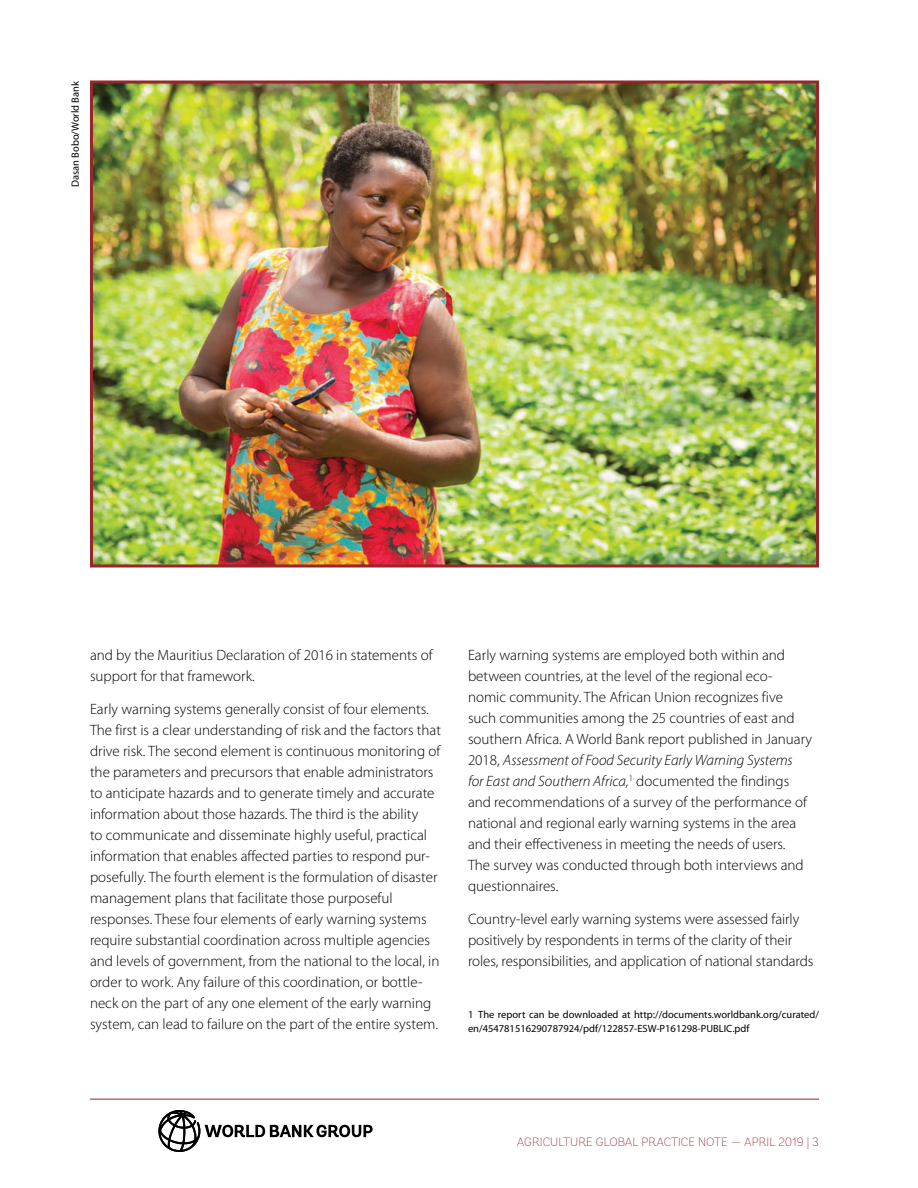
<style>
.page{position:relative;width:918px;height:1188px;background:#fff}
.page>*{position:absolute;margin:0;border:0;box-sizing:border-box;transform-origin:0 0}
.t1{font:300 15px/21px "Myriad Pro";color:#000}
.t2{font:200 12px "Andes";color:#94262c}
.t3{font:10.5px/13.5px "Myriad Pro";color:#000}
.s1{font-style:italic}
</style>
<div class="page">
<hr style="left:90px;top:1099px;width:729px;height:1px;background:#94262c">
<svg style="left:158px;top:1110px;width:215px;height:42px"></svg>
<img style="left:94px;top:84px;width:721px;height:479px">
<div style="left:90px;top:80px;width:729px;height:487px;border:3px solid #94262c"></div>
<p class="t3" style="left:69px;top:187px;width:108px;rotate:-90deg">Dasan Bobo/World Bank</p>
<p class="t1" style="left:90px;top:645px;width:344px">and by the Mauritius Declaration of 2016 in statements of support for that framework.</p>
<p class="t1" style="left:90px;top:699px;width:353px">Early warning systems generally consist of four elements.<br>The first is a clear understanding of risk and the factors that drive risk. The second element is continuous monitoring of the parameters and precursors that enable administrators to anticipate hazards and to generate timely and accurate information about those hazards. The third is the ability<br>to communicate and disseminate highly useful, practical information that enables affected parties to respond pur&shy;posefully. The fourth element is the formulation of disaster management plans that facilitate those purposeful responses. These four elements of early warning systems require substantial coordination across multiple agencies and levels of government, from the national to the local, in order to work. Any failure of this coordination, or bottle&shy;neck on the part of any one element of the early warning system, can lead to failure on the part of the entire system.</p>
<p class="t1" style="left:468px;top:645px;width:346px">Early warning systems are employed both within and between countries, at the level of the regional eco&shy;nomic community. The African Union recognizes five such communities among the 25 countries of east and southern Africa. A World Bank report published in January 2018, <span class="s1">Assessment of Food Security Early Warning Systems for East and Southern Africa,</span><sup>1</sup> documented the findings and recommendations of a survey of the performance of national and regional early warning systems in the area and their effectiveness in meeting the needs of users.<br>The survey was conducted through both interviews and questionnaires.</p>
<p class="t1" style="left:468px;top:909px;width:347px">Country-level early warning systems were assessed fairly positively by respondents in terms of the clarity of their roles, responsibilities, and application of national standards</p>
<p class="t3" style="left:468px;top:1008px;width:352px">1 The report can be downloaded at http://documents.worldbank.org/curated/ en/454781516290787924/pdf/122857-ESW-P161298-PUBLIC.pdf</p>
<p class="t2" style="left:517px;top:1135px;width:304px">AGRICULTURE GLOBAL PRACTICE NOTE — APRIL 2019 | 3</p>
</div>
